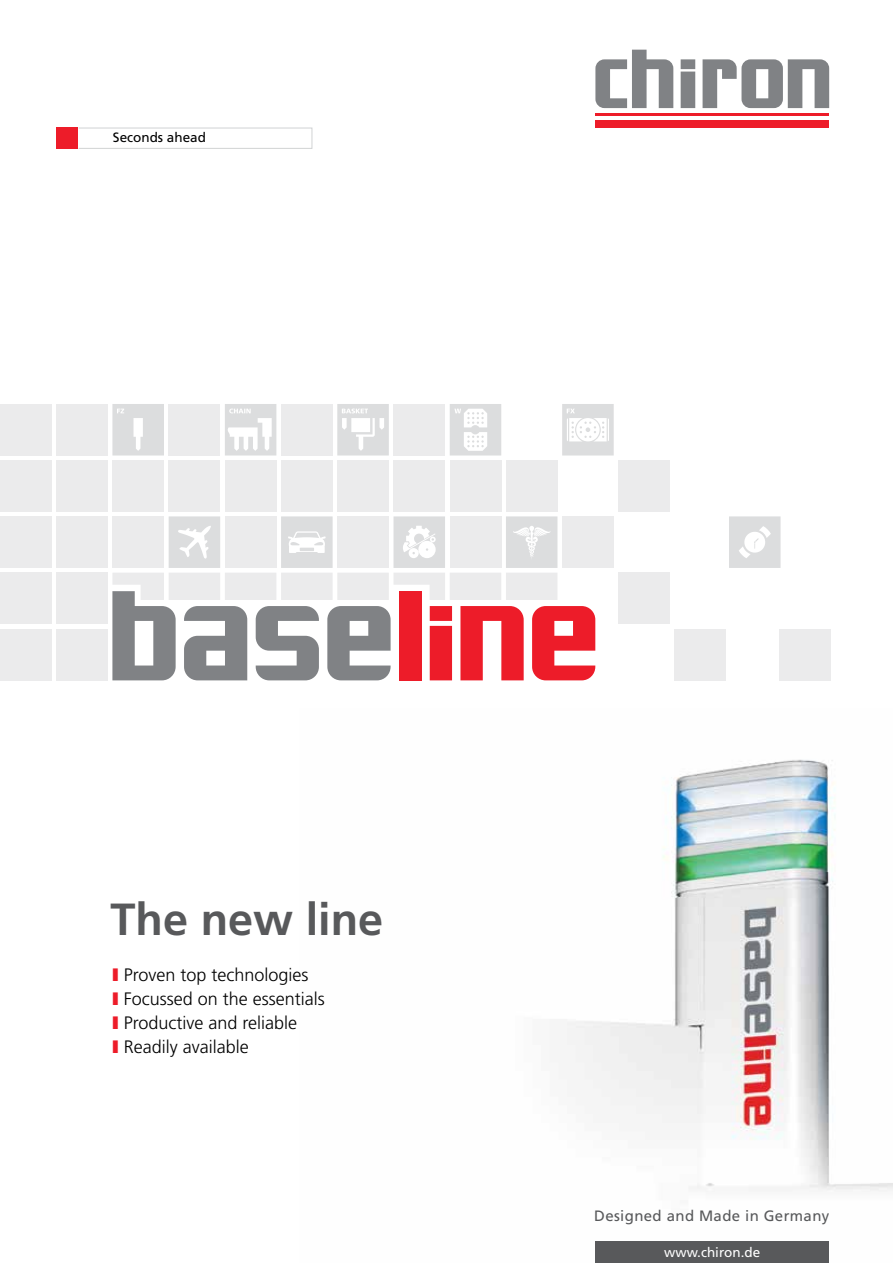
<style>
.page{position:relative;width:893px;height:1263px;background:#fff}
.page>*{position:absolute;margin:0;border:0;box-sizing:border-box;transform-origin:0 0}
.t1{font:700 45px "Frutiger";color:#58595b}
.t2{font:300 18px/24px "Frutiger";color:#000}
.t3{font:15px "Frutiger";letter-spacing:.025em;color:#58595b}
.t4{font:13.5px "Frutiger";color:#fff}
.t5{font:13.5px "Frutiger";color:#000}
.s1{font-weight:900;color:#ed1c29}
</style>
<div class="page">
<img style="left:567px;top:759px;width:326px;height:483px">
<div style="left:618px;top:460px;width:52px;height:52px;background:#ebebec"></div>
<div style="left:562px;top:516px;width:52px;height:52px;background:#ebebec"></div>
<div style="left:281px;top:404px;width:52px;height:51px;background:#ebebec"></div>
<div style="left:225px;top:460px;width:51px;height:52px;background:#ebebec"></div>
<div style="left:393px;top:404px;width:52px;height:51px;background:#ebebec"></div>
<div style="left:337px;top:460px;width:52px;height:52px;background:#ebebec"></div>
<div style="left:56px;top:404px;width:52px;height:51px;background:#ebebec"></div>
<div style="left:112px;top:460px;width:52px;height:52px;background:#ebebec"></div>
<div style="left:56px;top:516px;width:52px;height:52px;background:#ebebec"></div>
<div style="left:56px;top:460px;width:52px;height:52px;background:#ebebec"></div>
<div style="left:56px;top:573px;width:52px;height:51px;background:#ebebec"></div>
<div style="left:56px;top:629px;width:52px;height:51px;background:#ebebec"></div>
<div style="left:0;top:404px;width:52px;height:51px;background:#ebebec"></div>
<div style="left:0;top:460px;width:52px;height:52px;background:#ebebec"></div>
<div style="left:0;top:516px;width:52px;height:52px;background:#ebebec"></div>
<div style="left:0;top:573px;width:52px;height:51px;background:#ebebec"></div>
<div style="left:0;top:629px;width:52px;height:51px;background:#ebebec"></div>
<div style="left:169px;top:404px;width:51px;height:51px;background:#ebebec"></div>
<div style="left:169px;top:460px;width:51px;height:52px;background:#ebebec"></div>
<div style="left:393px;top:460px;width:52px;height:52px;background:#ebebec"></div>
<div style="left:281px;top:460px;width:52px;height:52px;background:#ebebec"></div>
<div style="left:450px;top:460px;width:51px;height:52px;background:#ebebec"></div>
<div style="left:618px;top:573px;width:52px;height:51px;background:#ebebec"></div>
<div style="left:506px;top:460px;width:51px;height:52px;background:#ebebec"></div>
<div style="left:675px;top:629px;width:51px;height:51px;background:#ebebec"></div>
<div style="left:779px;top:629px;width:52px;height:51px;background:#ebebec"></div>
<svg style="left:729px;top:516px;width:51px;height:52px"></svg>
<hr style="left:595px;top:113px;width:234px;height:2px;background:#ed1c29">
<div style="left:595px;top:120px;width:234px;height:8px;background:#ed1c29"></div>
<svg style="left:595px;top:50px;width:234px;height:58px"></svg>
<div style="left:56px;top:128px;width:22px;height:21px;background:#ed1c29"></div>
<div style="left:78px;top:128px;width:234px;height:21px;border:1px solid #d1d3d4"></div>
<svg style="left:225px;top:404px;width:51px;height:51px"></svg>
<svg style="left:450px;top:404px;width:51px;height:51px"></svg>
<svg style="left:562px;top:404px;width:52px;height:51px"></svg>
<svg style="left:112px;top:404px;width:52px;height:51px;background:#dfe0e1"></svg>
<svg style="left:337px;top:404px;width:52px;height:51px"></svg>
<svg style="left:112px;top:516px;width:483px;height:164px"></svg>
<div style="left:595px;top:1242px;width:234px;height:21px;background:#58595b"></div>
<p class="t5" style="left:113px;top:130px;width:95px">Seconds ahead</p>
<h1 class="t1" style="left:111px;top:893px;width:274px">The new line</h1>
<p class="t2" style="left:112px;top:963px;width:214px"><span class="s1">I</span> Proven top technologies<br><span class="s1">I</span> Focussed on the essentials<br><span class="s1">I</span> Productive and reliable<br><span class="s1">I</span> Readily available</p>
<p class="t3" style="left:594px;top:1206px;width:237px">Designed and Made in Germany</p>
<p class="t4" style="left:664px;top:1244px;width:97px">www.chiron.de</p>
</div>
